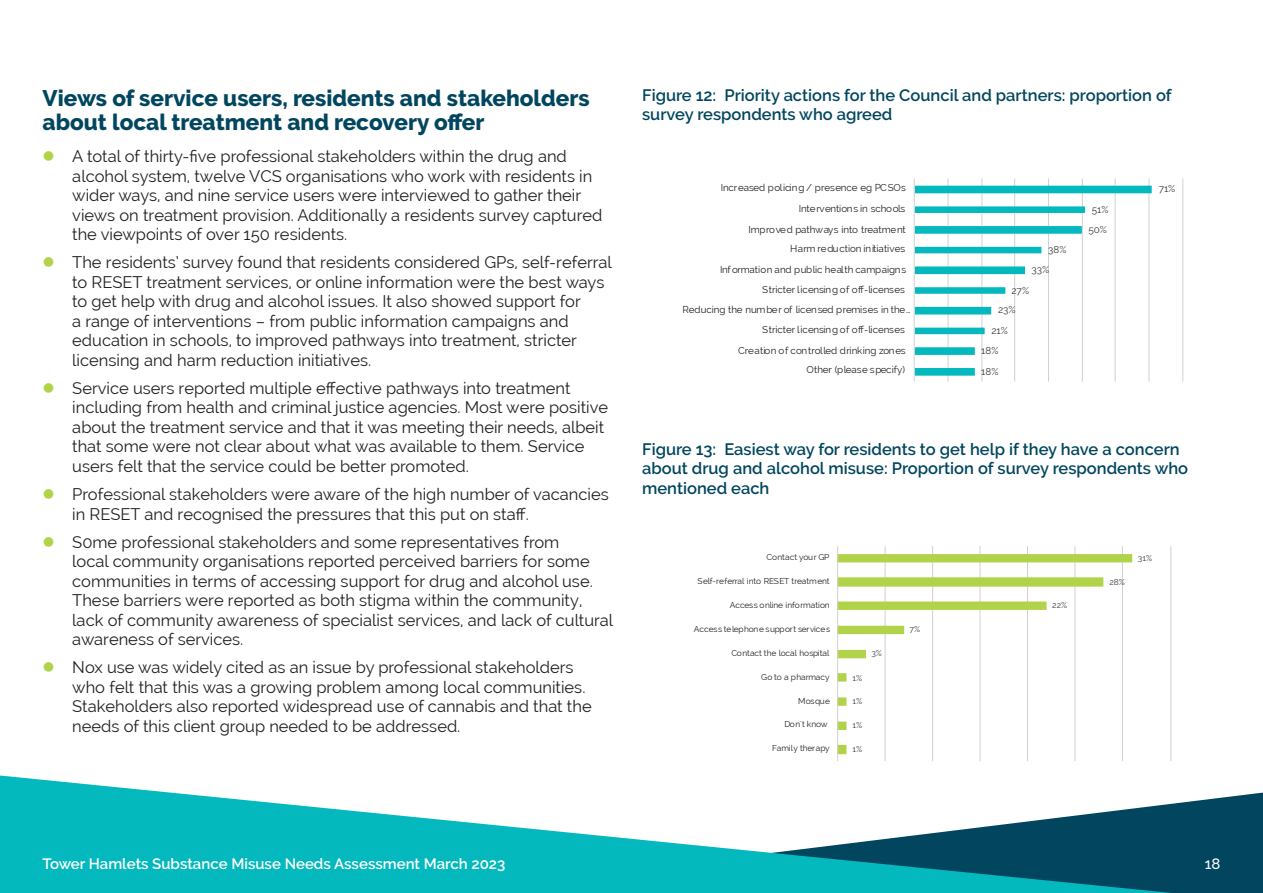
<style>
.page{position:relative;width:1263px;height:893px;background:#fff}
.page>*{position:absolute;margin:0;border:0;box-sizing:border-box;transform-origin:0 0}
._3rd_tier_copy{font:800 22.5px/24px "Raleway";color:#01465e}
.t1{font:16.5px/19.5px "Raleway";color:#231f20}
.t2{font:600 16.5px/19.5px "Raleway";color:#01465e}
.t3{font:600 15px "Raleway";color:#fff}
.t4{font:500 15px "Raleway";color:#fff}
.t5{font:9.9px/20.7px "Raleway";color:#231f20;text-align:right}
.t6{font:9.9px/19.6px "Raleway";color:#36393c}
.t7{font:8.4px "Raleway";color:#231f20}
.t8{font:8.4px "Raleway";color:#36393c}
</style>
<div class="page">
<svg style="left:0;top:775px;width:1263px;height:118px;fill:#03b9bd"></svg>
<hr style="left:948px;top:179px;width:1px;height:203px;background:#cfd1d0">
<hr style="left:981px;top:179px;width:1px;height:203px;background:#cfd1d0">
<hr style="left:1014px;top:179px;width:1px;height:203px;background:#cfd1d0">
<hr style="left:1048px;top:179px;width:1px;height:203px;background:#cfd1d0">
<hr style="left:1082px;top:179px;width:1px;height:203px;background:#cfd1d0">
<hr style="left:1115px;top:179px;width:1px;height:203px;background:#cfd1d0">
<hr style="left:1148px;top:179px;width:1px;height:203px;background:#cfd1d0">
<hr style="left:1182px;top:179px;width:1px;height:203px;background:#cfd1d0">
<svg style="left:915px;top:186px;width:237px;height:190px"></svg>
<hr style="left:914px;top:179px;width:1px;height:203px;background:#cfd1d0">
<div style="left:642px;top:512px;width:578px;height:284px;background:#fff"></div>
<hr style="left:885px;top:546px;width:1px;height:215px;background:#cfd1d0">
<hr style="left:932px;top:546px;width:1px;height:215px;background:#cfd1d0">
<hr style="left:980px;top:546px;width:1px;height:215px;background:#cfd1d0">
<hr style="left:1027px;top:546px;width:1px;height:215px;background:#cfd1d0">
<hr style="left:1075px;top:546px;width:1px;height:215px;background:#cfd1d0">
<hr style="left:1122px;top:546px;width:1px;height:215px;background:#cfd1d0">
<hr style="left:1170px;top:546px;width:1px;height:215px;background:#cfd1d0">
<svg style="left:838px;top:554px;width:294px;height:200px"></svg>
<hr style="left:837px;top:546px;width:1px;height:215px;background:#cfd1d0">
<p class="_3rd_tier_copy" style="left:43px;top:86px;width:549px">Views of service users, residents and stakeholders about local treatment and recovery offer</p>
<p class="t1" style="left:72px;top:147px;width:532px">A total of thirty-five professional stakeholders within the drug and alcohol system, twelve VCS organisations who work with residents in wider ways, and nine service users were interviewed to gather their views on treatment provision. Additionally a residents survey captured the viewpoints of over 150 residents.</p>
<p class="t1" style="left:72px;top:253px;width:541px">The residents’ survey found that residents considered GPs, self-referral to RESET treatment services, or online information were the best ways to get help with drug and alcohol issues. It also showed support for<br>a range of interventions – from public information campaigns and education in schools, to improved pathways into treatment, stricter licensing and harm reduction initiatives.</p>
<p class="t1" style="left:72px;top:378px;width:537px">Service users reported multiple effective pathways into treatment including from health and criminal justice agencies. Most were positive about the treatment service and that it was meeting their needs, albeit that some were not clear about what was available to them. Service users felt that the service could be better promoted.</p>
<p class="t1" style="left:72px;top:484px;width:538px">Professional stakeholders were aware of the high number of vacancies in RESET and recognised the pressures that this put on staff.</p>
<p class="t1" style="left:72px;top:532px;width:542px">S0me professional stakeholders and some representatives from<br>local community organisations reported perceived barriers for some communities in terms of accessing support for drug and alcohol use.<br>These barriers were reported as both stigma within the community, lack of community awareness of specialist services, and lack of cultural awareness of services.</p>
<p class="t1" style="left:72px;top:657px;width:521px">Nox use was widely cited as an issue by professional stakeholders who felt that this was a growing problem among local communities.<br>Stakeholders also reported widespread use of cannabis and that the needs of this client group needed to be addressed.</p>
<p class="t2" style="left:642px;top:85px;width:531px">Figure 12: Priority actions for the Council and partners: proportion of survey respondents who agreed</p>
<p class="t5" style="left:721px;top:177px;width:187px">Increased policing / presence eg PCSOs<br>Interventions in schools<br>Improved pathways into treatment</p>
<p class="t5" style="left:720px;top:238px;width:188px">Harm reduction initiatives<br>Information and public health campaigns</p>
<p class="t5" style="left:682px;top:279px;width:230px;text-align:left;text-indent:80px">Stricter licensing of off-licenses<br>Reducing the number of licensed premises in the…</p>
<p class="t5" style="left:738px;top:319px;width:169px">Stricter licensing of off-licenses<br>Creation of controlled drinking zones</p>
<p class="t5" style="left:806px;top:360px;width:100px">Other (please specify)</p>
<p class="t6" style="left:1031px;top:240px;width:36px;text-indent:17px">38%<br>33%</p>
<p class="t6" style="left:998px;top:280px;width:33px;text-indent:13px">27%<br>23%</p>
<p class="t6" style="left:981px;top:321px;width:28px;text-indent:10px">21%<br>18%</p>
<p class="t6" style="left:981px;top:361px;width:19px">18%</p>
<p class="t6" style="left:1088px;top:200px;width:22px;text-align:center">51%<br>50%</p>
<p class="t6" style="left:1159px;top:179px;width:18px">71%</p>
<p class="t2" style="left:642px;top:439px;width:548px">Figure 13: Easiest way for residents to get help if they have a concern about drug and alcohol misuse: Proportion of survey respondents who mentioned each</p>
<p class="t7" style="left:766px;top:552px;width:64px">Contact your GP</p>
<p class="t7" style="left:698px;top:576px;width:134px">Self-referral into RESET treatment</p>
<p class="t7" style="left:730px;top:600px;width:101px">Access online information</p>
<p class="t7" style="left:694px;top:624px;width:138px">Access telephone support services</p>
<p class="t7" style="left:731px;top:648px;width:100px">Contact the local hospital</p>
<p class="t7" style="left:761px;top:672px;width:70px">Go to a pharmacy</p>
<p class="t7" style="left:798px;top:696px;width:33px">Mosque</p>
<p class="t7" style="left:784px;top:719px;width:45px">Don't know</p>
<p class="t7" style="left:772px;top:744px;width:59px">Family therapy</p>
<p class="t8" style="left:852px;top:673px;width:11px">1%</p>
<p class="t8" style="left:852px;top:696px;width:11px">1%</p>
<p class="t8" style="left:852px;top:720px;width:11px">1%</p>
<p class="t8" style="left:852px;top:744px;width:11px">1%</p>
<p class="t8" style="left:871px;top:649px;width:12px">3%</p>
<p class="t8" style="left:909px;top:624px;width:12px">7%</p>
<p class="t8" style="left:1052px;top:600px;width:16px">22%</p>
<p class="t8" style="left:1109px;top:577px;width:17px">28%</p>
<p class="t8" style="left:1138px;top:553px;width:16px">31%</p>
<p class="t3" style="left:43px;top:855px;width:464px">Tower Hamlets Substance Misuse Needs Assessment March 2023</p>
<p class="t4" style="left:1205px;top:855px;width:17px">18</p>
</div>
